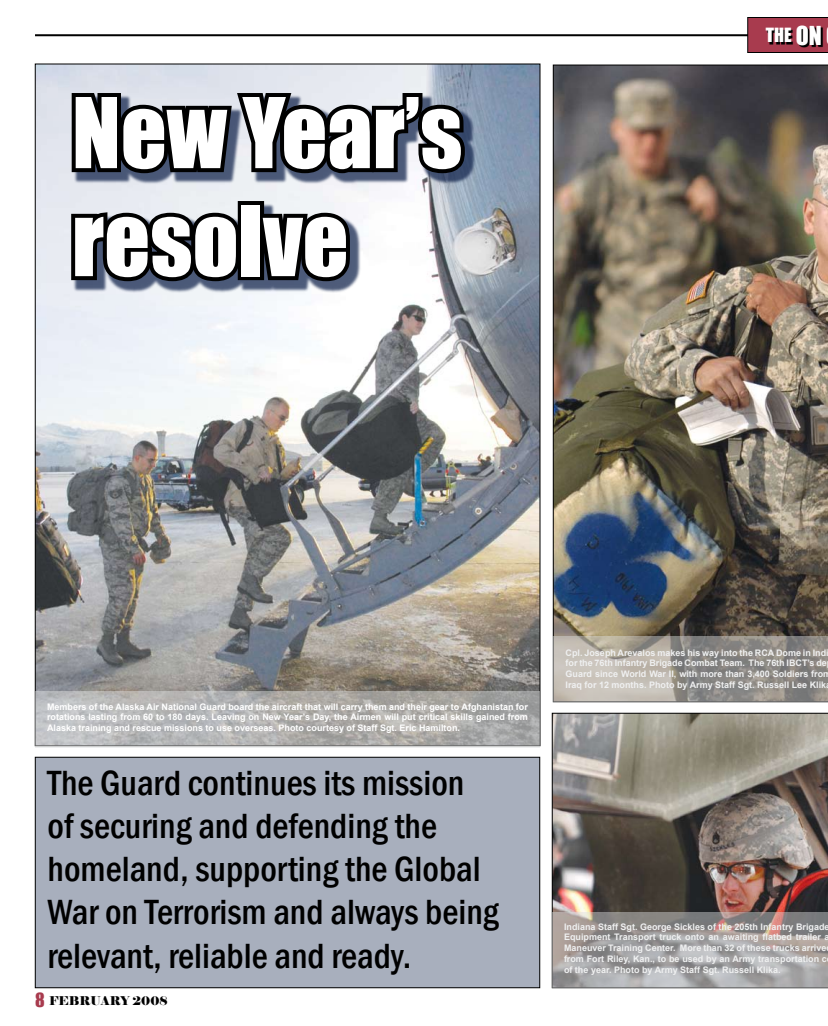
<style>
.page{position:relative;width:828px;height:1026px;background:#fff}
.page>*{position:absolute;margin:0;border:0;box-sizing:border-box;transform-origin:0 0}
.t1{font:90px/108px "Impact";color:#fff}
.t2{font:500 condensed 36px/43.2px "Franklin Gothic";color:#000}
.t3{font:18px "Impact";color:#fff}
.t4{font:12px "Elephant";color:#000}
.t5{font:700 9px/10.8px "Arial";color:#fff}
.s1{font-size:24px}
</style>
<div class="page">
<hr style="left:35px;top:34px;width:793px;height:2px;background:#000">
<svg style="left:747px;top:17px;width:81px;height:36px;background:#772a37"></svg>
<hr style="left:827px;top:18px;width:1px;height:38px;background:#000">
<img style="left:37px;top:66px;width:501px;height:625px">
<img style="left:553px;top:65px;width:275px;height:571px">
<svg style="left:67px;top:68px;width:404px;height:262px"></svg>
<div style="left:35px;top:757px;width:505px;height:231px;background:#a8afbd"></div>
<div style="left:35px;top:757px;width:505px;height:231px;border:1px solid #000"></div>
<svg style="left:35px;top:691px;width:505px;height:57px;background:#b1b0af"></svg>
<svg style="left:552px;top:636px;width:276px;height:66px;background:#a19c96"></svg>
<img style="left:552px;top:713px;width:276px;height:199px">
<svg style="left:552px;top:912px;width:276px;height:76px;background:#9f9b9b"></svg>
<h1 class="t1" style="left:72px;top:76px;width:392px">New Year’s resolve</h1>
<h3 class="t3" style="left:766px;top:21px;width:58px">THE <span class="s1">ON</span></h3>
<p class="t5" style="left:47px;top:701px;width:482px;text-align:justify">Members of the Alaska Air National Guard board the aircraft that will carry them and their gear to Afghanistan for rotations lasting from 60 to 180 days. Leaving on New Year’s Day, the Airmen will put critical skills gained from Alaska training and rescue missions to use overseas. Photo courtesy of Staff Sgt. Eric Hamilton.</p>
<h2 class="t2" style="left:48px;top:761px;width:453px">The Guard continues its mission of securing and defending the homeland, supporting the Global<br>War on Terrorism and always being relevant, reliable and ready.</h2>
<h3 class="t4" style="left:49px;top:994px;width:120px">FEBRUARY 2008</h3>
<p class="t5" style="left:566px;top:647px;width:267px">Cpl. Joseph Arevalos makes his way into the RCA Dome in Indi for the 76th Infantry Brigade Combat Team. The 76th IBCT’s de Guard since World War II, with more than 3,400 Soldiers from Iraq for 12 months. Photo by Army Staff Sgt. Russell Lee Klik</p>
<p class="t5" style="left:564px;top:921px;width:267px">Indiana Staff Sgt. George Sickles of the 205th Infantry Brigade Equipment Transport truck onto an awaiting flatbed trailer a Maneuver Training Center. More than 32 of these trucks arrive from Fort Riley, Kan., to be used by an Army transportation c of the year. Photo by Army Staff Sgt. Russell Klika.</p>
</div>
